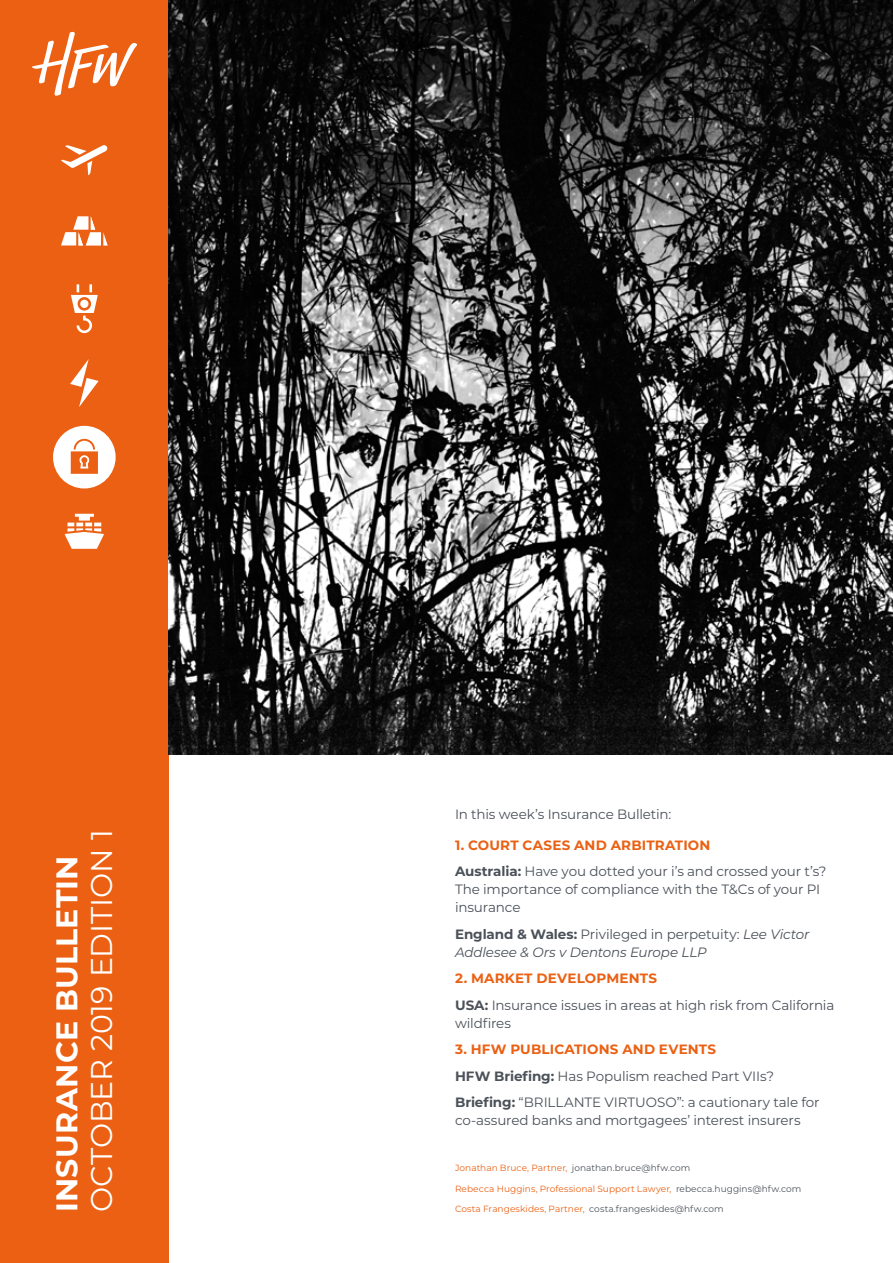
<style>
.page{position:relative;width:893px;height:1263px;background:#fff}
.page>*{position:absolute;margin:0;border:0;box-sizing:border-box;transform-origin:0 0}
.t1{font:30px "Montserrat";color:#fff}
.t2{font:700 30px "Montserrat";letter-spacing:.005em;color:#fff}
.t3{font:13.5px/26.5px "Montserrat";letter-spacing:-.01em;color:#4b5159}
.t4{font:italic 13.5px/18px "Montserrat";letter-spacing:-.01em;color:#4b5159}
.t5{font:9px "Montserrat";letter-spacing:.005em;color:#eb6012}
.s1{font-weight:700;color:#eb6012}
.s2{font-weight:700}
.s3{font-weight:700;font-style:normal}
.s4{font-style:normal}
.s5{color:#4b5159}
</style>
<div class="page">
<div style="left:0;top:0;width:169px;height:1263px;background:#eb6012"></div>
<svg style="left:32px;top:32px;width:105px;height:64px"></svg>
<img style="left:169px;top:0;width:724px;height:755px">
<svg style="left:65px;top:514px;width:39px;height:35px"></svg>
<svg style="left:71px;top:284px;width:27px;height:49px"></svg>
<svg style="left:61px;top:216px;width:47px;height:30px"></svg>
<svg style="left:61px;top:145px;width:47px;height:30px"></svg>
<svg style="left:70px;top:359px;width:29px;height:48px"></svg>
<div style="left:53px;top:426px;width:63px;height:62px;background:#fff;border-radius:50%"></div>
<svg style="left:71px;top:439px;width:27px;height:35px"></svg>
<h1 class="t2" style="left:45px;top:1212px;width:358px;rotate:-90deg">INSURANCE BULLETIN</h1>
<h1 class="t1" style="left:81px;top:1212px;width:384px;rotate:-90deg">OCTOBER 2019 EDITION 1</h1>
<p class="t3" style="left:455px;top:800px;width:218px">In this week’s Insurance Bulletin:</p>
<p class="t3" style="left:455px;top:831px;width:373px"><span class="s1">1. COURT CASES AND ARBITRATION<br></span><span class="s2">Australia:</span> Have you dotted your i’s and crossed your t’s?</p>
<p class="t3" style="left:455px;top:880px;width:367px;line-height:18px">The importance of compliance with the T&amp;Cs of your PI insurance</p>
<p class="t4" style="left:455px;top:924px;width:356px"><span class="s3">England &amp; Wales:</span> <span class="s4">Privileged in perpetuity:</span> Lee Victor<br>Addlesee &amp; Ors v Dentons Europe LLP</p>
<p class="t3" style="left:455px;top:965px;width:381px"><span class="s1">2. MARKET DEVELOPMENTS<br></span><span class="s2">USA:</span> Insurance issues in areas at high risk from California</p>
<p class="t3" style="left:455px;top:1009px;width:57px">wildfires</p>
<p class="t3" style="left:455px;top:1036px;width:366px"><span class="s1">3. HFW PUBLICATIONS AND EVENTS<br></span><span class="s2">HFW Briefing:</span> Has Populism reached Part VIIs?<br><span class="s2">Briefing:</span> “BRILLANTE VIRTUOSO”: a cautionary tale for</p>
<p class="t3" style="left:455px;top:1107px;width:347px">co-assured banks and mortgagees’ interest insurers</p>
<p class="t5" style="left:455px;top:1162px;width:237px">Jonathan Bruce, Partner, <span class="s5">jonathan.bruce@hfw.com</span></p>
<p class="t5" style="left:455px;top:1182px;width:348px">Rebecca Huggins, Professional Support Lawyer, <span class="s5">rebecca.huggins@hfw.com</span></p>
<p class="t5" style="left:455px;top:1203px;width:270px">Costa Frangeskides, Partner, <span class="s5">costa.frangeskides@hfw.com</span></p>
</div>
